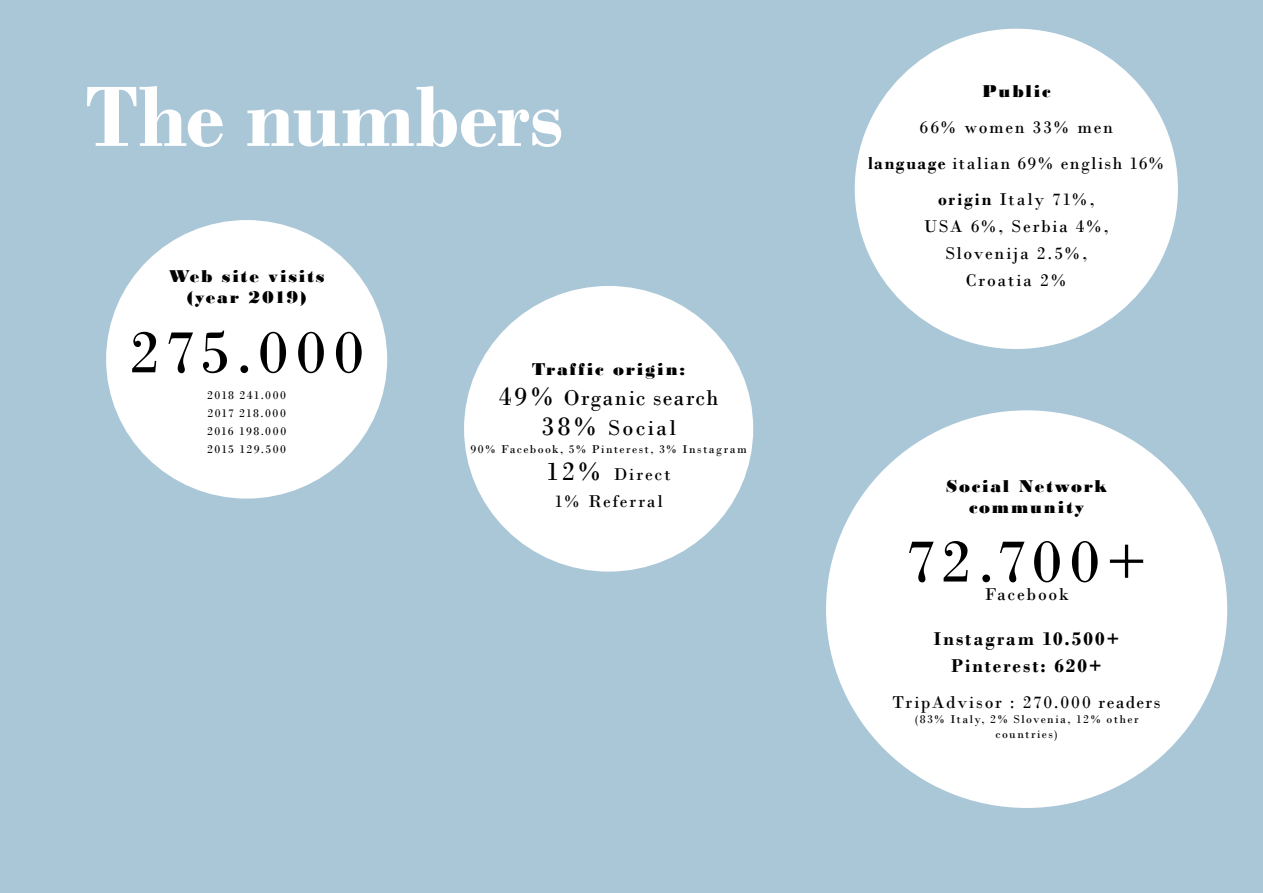
<style>
.page{position:relative;width:1263px;height:893px;background:#aac7d8}
.page>*{position:absolute;margin:0;border:0;box-sizing:border-box;transform-origin:0 0}
.t1{font:700 90px "Bodoni";letter-spacing:-.005em;color:#fff}
.t2{font:63px "Bodoni";letter-spacing:.08em;color:#000}
.t3{font:22.5px/30px "Bodoni";letter-spacing:.06em;color:#000;text-align:center}
.t4{font:700 19.5px/27px "Bodoni";letter-spacing:.105em;color:#000;text-align:center}
.t5{font:18px/27px "Bodoni";letter-spacing:.09em;color:#000;text-align:center}
.t6{font:18px/21px "Bodoni MT Black";letter-spacing:.095em;color:#000;text-align:center}
.t7{font:12px/18px "Bodoni";letter-spacing:.115em;color:#000;text-align:center}
.s1{font-size:27px}
.s2{font-weight:700}
</style>
<div class="page">
<div style="left:826px;top:410px;width:401px;height:398px;background:#fff;border-radius:50%"></div>
<div style="left:106px;top:220px;width:281px;height:279px;background:#fff;border-radius:50%"></div>
<div style="left:464px;top:286px;width:289px;height:286px;background:#fff;border-radius:50%"></div>
<div style="left:855px;top:29px;width:323px;height:320px;background:#fff;border-radius:50%"></div>
<h1 class="t1" style="left:85px;top:63px;width:480px">The numbers</h1>
<p class="t6" style="left:169px;top:266px;width:157px">Web site visits (year 2019)</p>
<h2 class="t2" style="left:129px;top:315px;width:237px">275.000</h2>
<p class="t7" style="left:207px;top:386px;width:81px;text-align:justify">2018 241.000<br>2017 218.000<br>2016 198.000<br>2015 129.500</p>
<p class="t6" style="left:532px;top:358px;width:154px">Traffic origin:</p>
<p class="t3" style="left:499px;top:383px;width:221px"><span class="s1">49%</span> Organic search<br><span class="s1">38%</span> Social</p>
<p class="t7" style="left:470px;top:440px;width:278px">90% Facebook, 5% Pinterest, 3% Instagram</p>
<p class="t5" style="left:546px;top:461px;width:126px"><span class="s1">12%</span> Direct<br>1% Referral</p>
<p class="t6" style="left:982px;top:81px;width:70px">Public</p>
<p class="t5" style="left:868px;top:109px;width:298px;line-height:36px">66% women 33% men<br><span class="s2">language</span> italian 69% english 16% <span class="s2">origin</span> Italy 71%,</p>
<p class="t5" style="left:924px;top:213px;width:187px">USA 6%, Serbia 4%,<br>Slovenija 2.5%,<br>Croatia 2%</p>
<p class="t6" style="left:946px;top:475px;width:162px">Social Network community</p>
<h2 class="t2" style="left:906px;top:524px;width:243px">72.700+</h2>
<p class="t5" style="left:985px;top:580px;width:85px">Facebook</p>
<p class="t4" style="left:934px;top:625px;width:187px">Instagram 10.500+<br>Pinterest: 620+</p>
<p class="t5" style="left:892px;top:688px;width:270px">TripAdvisor : 270.000 readers</p>
<p class="t7" style="left:915px;top:711px;width:225px;line-height:15px">(83% Italy, 2% Slovenia, 12% other countries)</p>
</div>
